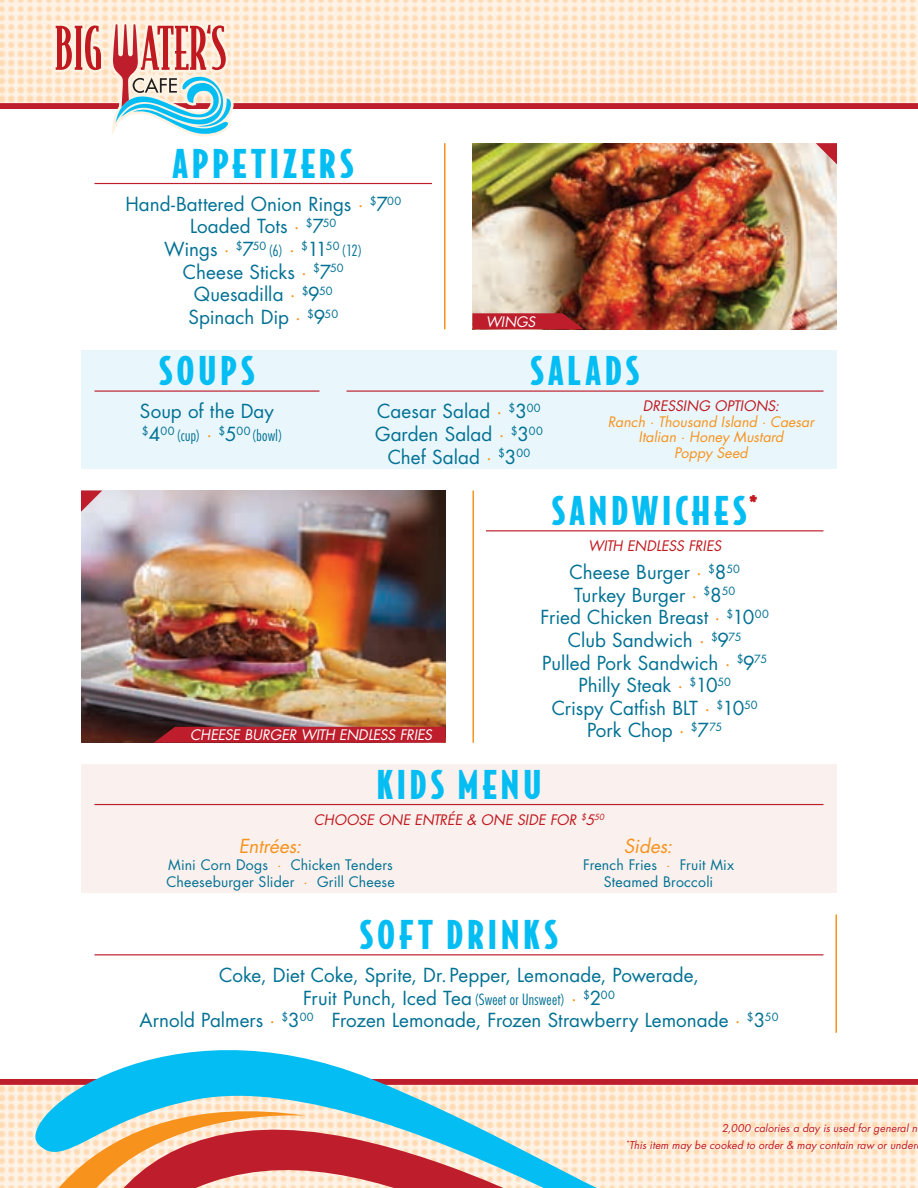
<style>
.page{position:relative;width:918px;height:1188px;background:#fff}
.page>*{position:absolute;margin:0;border:0;box-sizing:border-box;transform-origin:0 0}
.Headline{font:900 37.65px "Bodega Sans";letter-spacing:.095em;color:#04bdf2}
.Menu_Item{font:18.9px/22.6px "Futura Std";letter-spacing:.005em;color:#027193;text-align:center}
.Main_Item_Indent{font:italic 18.9px "Futura Std";color:#f7931d}
.Menu_Item-2{font:italic 18.9px "Futura Std";color:#f7931d}
.Menu_Item-3{font:300 condensed 15.15px "Futura Std";letter-spacing:.015em;color:#027193}
.Main_Item_Sub{font:italic 14.1px/15.6px "Futura Std";color:#f7931d;text-align:center}
.Main_Item_Indent-2{font:14.1px/17px "Futura Std";letter-spacing:.015em;color:#027193}
.Main_Item_Sub-2{font:italic 14.1px "Futura Std";color:#c0191f}
.Menu_Item-4{font:14.1px/17px "Futura Std";letter-spacing:.015em;color:#027193;text-align:center}
.Main_Item_Sub-3{font:italic 14.1px "Futura Std";letter-spacing:-.015em;color:#fff}
.Main_Item_Sub-4{font:italic 10.5px "Futura Std";letter-spacing:.01em;color:#c0191f}
.s1{color:#f7931d}
.s2{font-weight:300;font-stretch:condensed;font-size:15.15px}
.s3{font-weight:400;font-stretch:normal;font-size:18.9px}
.s4{font-weight:400;font-stretch:normal;font-size:18.9px;color:#f7931d}
.s5{color:#c0191f}
</style>
<div class="page">
<img style="left:0;top:0;width:918px;height:103px">
<img style="left:0;top:1085px;width:918px;height:103px">
<div style="left:0;top:103px;width:918px;height:6px;background:#be1d2c"></div>
<div style="left:0;top:1079px;width:918px;height:6px;background:#be1d2c"></div>
<svg style="left:50px;top:0;width:189px;height:137px;background:#dec7c0"></svg>
<hr style="left:94px;top:183px;width:338px;height:1px;background:#be1d2c">
<hr style="left:94px;top:954px;width:730px;height:1px;background:#be1d2c">
<img style="left:81px;top:491px;width:365px;height:252px">
<img style="left:472px;top:143px;width:365px;height:186px">
<svg style="left:89px;top:1050px;width:292px;height:33px;fill:#04bdf2"></svg>
<svg style="left:9px;top:1083px;width:723px;height:105px;background:#beb9b4"></svg>
<div style="left:81px;top:764px;width:756px;height:129px;background:#faf1ee"></div>
<hr style="left:94px;top:804px;width:730px;height:1px;background:#be1d2c">
<hr style="left:486px;top:530px;width:338px;height:1px;background:#be1d2c">
<div style="left:81px;top:351px;width:756px;height:118px;background:#e9f7fd"></div>
<hr style="left:94px;top:390px;width:226px;height:2px;background:#be1d2c">
<hr style="left:346px;top:390px;width:478px;height:2px;background:#be1d2c">
<svg style="left:472px;top:313px;width:112px;height:16px;background:#b4202c"></svg>
<svg style="left:154px;top:727px;width:291px;height:16px;background:#b71d2b"></svg>
<svg style="left:81px;top:491px;width:21px;height:21px"></svg>
<svg style="left:816px;top:143px;width:21px;height:21px"></svg>
<hr style="left:472px;top:491px;width:2px;height:252px;background:#f7931d">
<hr style="left:444px;top:143px;width:2px;height:186px;background:#f7931d">
<hr style="left:836px;top:915px;width:1px;height:118px;background:#f7931d">
<p class="Headline" style="left:173px;top:138px;width:183px">APPETIZERS</p>
<p class="Menu_Item" style="left:125px;top:193px;width:277px">Hand-Battered Onion Rings <span class="s1">∙</span> <sup>$</sup>7<sup>00</sup></p>
<p class="Menu_Item" style="left:190px;top:215px;width:148px">Loaded Tots <span class="s1">∙</span> <sup>$</sup>7<sup>50</sup></p>
<p class="Menu_Item" style="left:164px;top:238px;width:200px">Wings <span class="s1">∙</span> <sup>$</sup>7<sup>50</sup> <span class="s2">(6)</span> <span class="s1">∙</span> <sup>$</sup>11<sup>50</sup> <span class="s2">(12)</span></p>
<p class="Menu_Item" style="left:183px;top:261px;width:162px">Cheese Sticks <span class="s1">∙</span> <sup>$</sup>7<sup>50</sup></p>
<p class="Menu_Item" style="left:194px;top:283px;width:140px">Quesadilla <span class="s1">∙</span> <sup>$</sup>9<sup>50</sup></p>
<p class="Menu_Item" style="left:188px;top:306px;width:151px">Spinach Dip <span class="s1">∙</span> <sup>$</sup>9<sup>50</sup></p>
<p class="Main_Item_Sub-3" style="left:486px;top:312px;width:51px">WINGS</p>
<p class="Headline" style="left:159px;top:345px;width:97px">SOUPS</p>
<p class="Menu_Item" style="left:140px;top:400px;width:136px">Soup of the Day</p>
<p class="Menu_Item-3" style="left:142px;top:426px;width:142px"><sup>$</sup><span class="s3">4</span><sup>00</sup> (cup) <span class="s4">∙</span> <sup>$</sup><span class="s3">5</span><sup>00</sup>(bowl)</p>
<p class="Headline" style="left:530px;top:345px;width:111px">SALADS</p>
<p class="Menu_Item" style="left:377px;top:400px;width:165px">Caesar Salad <span class="s1">∙</span> <sup>$</sup>3<sup>00</sup></p>
<p class="Menu_Item" style="left:375px;top:423px;width:169px">Garden Salad <span class="s1">∙</span> <sup>$</sup>3<sup>00</sup></p>
<p class="Menu_Item" style="left:388px;top:446px;width:144px">Chef Salad <span class="s1">∙</span> <sup>$</sup>3<sup>00</sup></p>
<p class="Main_Item_Sub" style="left:608px;top:399px;width:208px"><span class="s5">DRESSING OPTIONS:<br></span>Ranch ∙ Thousand Island ∙ Caesar<br>Italian ∙ Honey Mustard<br>Poppy Seed</p>
<p class="Main_Item_Sub-3" style="left:190px;top:726px;width:243px">CHEESE BURGER WITH ENDLESS FRIES</p>
<p class="Headline" style="left:552px;top:485px;width:208px">SANDWICHES<sup>*</sup></p>
<p class="Main_Item_Sub-2" style="left:588px;top:537px;width:135px">WITH ENDLESS FRIES</p>
<p class="Menu_Item" style="left:570px;top:561px;width:172px">Cheese Burger <span class="s1">∙</span> <sup>$</sup>8<sup>50</sup></p>
<p class="Menu_Item" style="left:574px;top:584px;width:163px">Turkey Burger <span class="s1">∙</span> <sup>$</sup>8<sup>50</sup></p>
<p class="Menu_Item" style="left:541px;top:606px;width:230px">Fried Chicken Breast <span class="s1">∙</span> <sup>$</sup>10<sup>00</sup></p>
<p class="Menu_Item" style="left:568px;top:629px;width:175px">Club Sandwich <span class="s1">∙</span> <sup>$</sup>9<sup>75</sup></p>
<p class="Menu_Item" style="left:542px;top:652px;width:227px">Pulled Pork Sandwich <span class="s1">∙</span> <sup>$</sup>9<sup>75</sup></p>
<p class="Menu_Item" style="left:578px;top:674px;width:154px">Philly Steak <span class="s1">∙</span> <sup>$</sup>10<sup>50</sup></p>
<p class="Menu_Item" style="left:552px;top:697px;width:208px">Crispy Catfish BLT <span class="s1">∙</span> <sup>$</sup>10<sup>50</sup></p>
<p class="Menu_Item" style="left:587px;top:719px;width:137px">Pork Chop <span class="s1">∙</span> <sup>$</sup>7<sup>75</sup></p>
<p class="Headline" style="left:376px;top:759px;width:167px">KIDS MENU</p>
<p class="Main_Item_Sub-2" style="left:314px;top:811px;width:292px">CHOOSE ONE ENTRÉE &amp; ONE SIDE FOR <sup>$</sup>5<sup>50</sup></p>
<p class="Main_Item_Indent" style="left:239px;top:834px;width:64px">Entrées:</p>
<p class="Main_Item_Indent-2" style="left:166px;top:856px;width:230px">Mini Corn Dogs <span class="s1">∙</span> Chicken Tenders<br>Cheeseburger Slider <span class="s1">∙</span> Grill Cheese</p>
<p class="Menu_Item-2" style="left:624px;top:834px;width:50px">Sides:</p>
<p class="Menu_Item-4" style="left:583px;top:856px;width:153px">French Fries <span class="s1">∙</span> Fruit Mix<br>Steamed Broccoli</p>
<p class="Headline" style="left:360px;top:909px;width:200px">SOFT DRINKS</p>
<p class="Menu_Item" style="left:219px;top:964px;width:481px">Coke, Diet Coke, Sprite, Dr. Pepper, Lemonade, Powerade,<br>Fruit Punch, Iced Tea<span class="s2">(Sweet or Unsweet)</span> <span class="s1">∙</span> <sup>$</sup>2<sup>00</sup></p>
<p class="Menu_Item" style="left:139px;top:1009px;width:641px">Arnold Palmers <span class="s1">∙</span> <sup>$</sup>3<sup>00</sup> Frozen Lemonade, Frozen Strawberry Lemonade <span class="s1">∙</span> <sup>$</sup>3<sup>50</sup></p>
<p class="Main_Item_Sub-4" style="left:722px;top:1122px;width:197px">2,000 calories a day is used for general n</p>
<p class="Main_Item_Sub-4" style="left:626px;top:1138px;width:292px"><sup>*</sup>This item may be cooked to order &amp; may contain raw or under</p>
</div>
